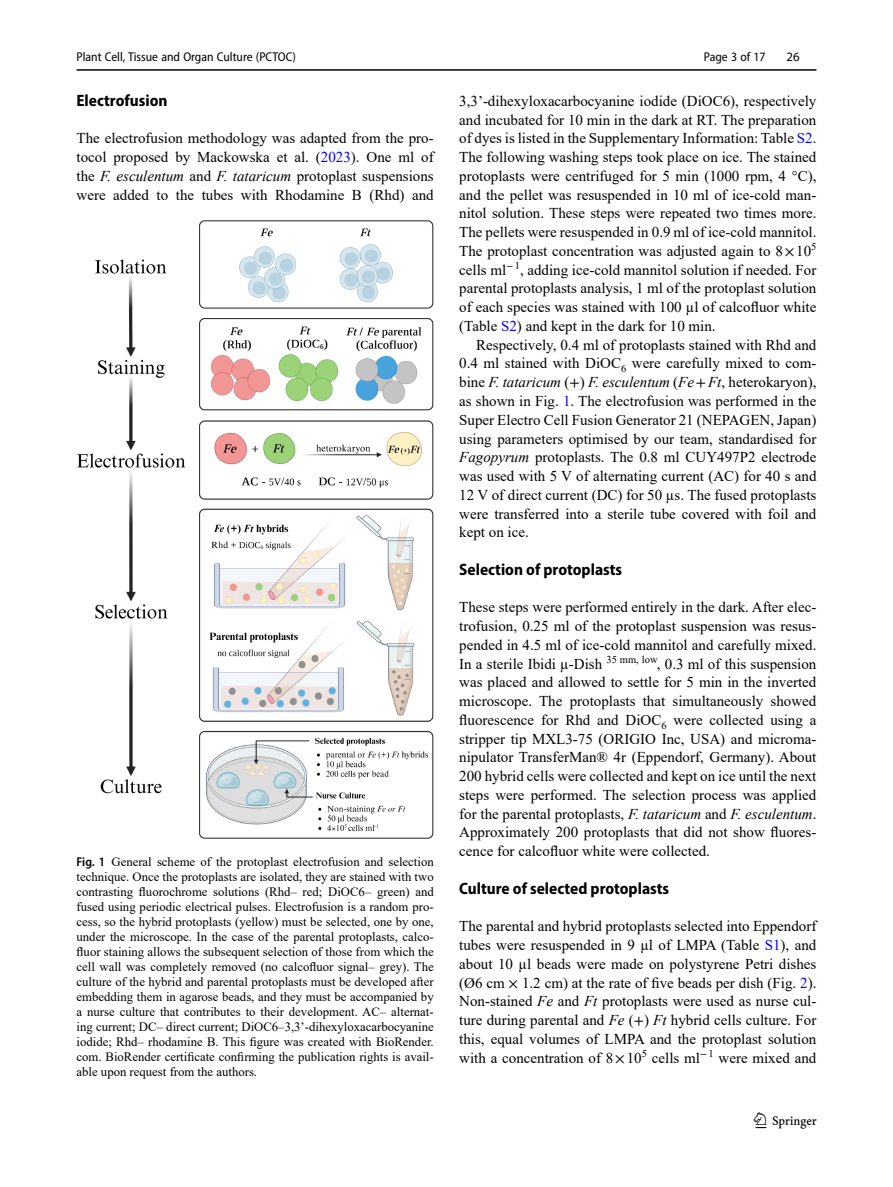
<style>
.page{position:relative;width:893px;height:1187px;background:#fff}
.page>*{position:absolute;margin:0;border:0;box-sizing:border-box;transform-origin:0 0}
.t1{font:22.5px "Springnew";color:#000}
.Head_2{font:700 semi-condensed 16.5px "Myriad Pro";color:#000}
.Body_Text{font:15px/18.8px "Times New Roman";color:#000;text-align:justify}
.Body_Text_Indent{font:15px/18.8px "Times New Roman";color:#000;text-align:justify}
.Figure_Caption{font:12.75px/15px "Times New Roman";color:#000;text-align:justify}
.t2{font:semi-condensed 12.75px "Myriad Pro";color:#000}
.t3{font:12.75px "Myriad Pro";color:#000}
.s1{color:#00f}
.s2{font-style:italic}
.s3{font-family:"Myriad Pro";font-weight:600;font-stretch:semi-condensed}
.s4{font-family:"STIX"}
</style>
<div class="page">
<hr style="left:77px;top:69px;width:739px;height:2px;background:#000">
<img style="left:77px;top:220px;width:357px;height:618px">
<p class="t2" style="left:77px;top:49px;width:221px">Plant Cell, Tissue and Organ Culture (PCTOC)</p>
<p class="Head_2" style="left:77px;top:90px;width:92px">Electrofusion</p>
<p class="Body_Text" style="left:77px;top:128px;width:359px">The electrofusion methodology was adapted from the pro&shy;tocol proposed by Mackowska et al. (<span class="s1">2023</span>). One ml of the <span class="s2">F. esculentum</span> and <span class="s2">F. tataricum</span> protoplast suspensions were added to the tubes with Rhodamine B (Rhd) and</p>
<p class="Figure_Caption" style="left:77px;top:854px;width:359px"><span class="s3">Fig. 1</span> General scheme of the protoplast electrofusion and selection technique. Once the protoplasts are isolated, they are stained with two contrasting fluorochrome solutions (Rhd– red; DiOC6– green) and fused using periodic electrical pulses. Electrofusion is a random pro&shy;cess, so the hybrid protoplasts (yellow) must be selected, one by one, under the microscope. In the case of the parental protoplasts, calco&shy;fluor staining allows the subsequent selection of those from which the cell wall was completely removed (no calcofluor signal– grey). The culture of the hybrid and parental protoplasts must be developed after embedding them in agarose beads, and they must be accompanied by a nurse culture that contributes to their development. AC– alternat&shy;ing current; DC– direct current; DiOC6–3,3’-dihexyloxacarbocyanine iodide; Rhd– rhodamine B. This figure was created with BioRender. com. BioRender certificate confirming the publication rights is avail&shy;able upon request from the authors.</p>
<p class="t2" style="left:704px;top:49px;width:63px">Page 3 of 17</p>
<p class="t3" style="left:786px;top:48px;width:15px">26</p>
<p class="Body_Text" style="left:459px;top:91px;width:359px">3,3’-dihexyloxacarbocyanine iodide (DiOC6), respectively and incubated for 10 min in the dark at RT. The preparation of dyes is listed in the Supplementary Information: Table <span class="s1">S2</span>.<br>The following washing steps took place on ice. The stained protoplasts were centrifuged for 5 min (1000 rpm, 4 °C), and the pellet was resuspended in 10 ml of ice-cold man&shy;nitol solution. These steps were repeated two times more.<br>The pellets were resuspended in 0.9 ml of ice-cold mannitol.<br>The protoplast concentration was adjusted again to 8<span class="s4">×</span>10<sup>5 </sup>cells ml<sup>−</sup><sup>1</sup>, adding ice-cold mannitol solution if needed. For parental protoplasts analysis, 1 ml of the protoplast solution of each species was stained with 100 µl of calcofluor white (Table <span class="s1">S2</span>) and kept in the dark for 10 min.</p>
<p class="Body_Text_Indent" style="left:459px;top:335px;width:359px;text-indent:17px">Respectively, 0.4 ml of protoplasts stained with Rhd and 0.4 ml stained with DiOC<sub>6</sub> were carefully mixed to com&shy;bine <span class="s2">F. tataricum</span> (<span class="s4">+</span>) <span class="s2">F. esculentum</span> (<span class="s2">Fe</span><span class="s4">+</span><span class="s2">Ft</span>, heterokaryon), as shown in Fig. <span class="s1">1</span>. The electrofusion was performed in the Super Electro Cell Fusion Generator 21 (NEPAGEN, Japan) using parameters optimised by our team, standardised for <span class="s2">Fagopyrum</span> protoplasts. The 0.8 ml CUY497P2 electrode was used with 5 V of alternating current (AC) for 40 s and 12 V of direct current (DC) for 50 µs. The fused protoplasts were transferred into a sterile tube covered with foil and kept on ice.</p>
<p class="Head_2" style="left:459px;top:558px;width:164px">Selection of protoplasts</p>
<p class="Body_Text" style="left:459px;top:597px;width:359px">These steps were performed entirely in the dark. After elec&shy;trofusion, 0.25 ml of the protoplast suspension was resus&shy;pended in 4.5 ml of ice-cold mannitol and carefully mixed.<br>In a sterile Ibidi µ-Dish <sup>35</sup> <sup>mm,</sup> <sup>low</sup>, 0.3 ml of this suspension was placed and allowed to settle for 5 min in the inverted microscope. The protoplasts that simultaneously showed fluorescence for Rhd and DiOC<sub>6</sub> were collected using a stripper tip MXL3-75 (ORIGIO Inc, USA) and microma&shy;nipulator TransferMan® 4r (Eppendorf, Germany). About 200 hybrid cells were collected and kept on ice until the next steps were performed. The selection process was applied for the parental protoplasts, <span class="s2">F. tataricum</span> and <span class="s2">F. esculentum</span>.<br>Approximately 200 protoplasts that did not show fluores&shy;cence for calcofluor white were collected.</p>
<p class="Head_2" style="left:459px;top:877px;width:211px">Culture of selected protoplasts</p>
<p class="Body_Text" style="left:459px;top:916px;width:359px">The parental and hybrid protoplasts selected into Eppendorf tubes were resuspended in 9 µl of LMPA (Table <span class="s1">S1</span>), and about 10 µl beads were made on polystyrene Petri dishes (Ø6 cm <span class="s4">×</span> 1.2 cm) at the rate of five beads per dish (Fig. <span class="s1">2</span>).<br>Non-stained <span class="s2">Fe</span> and <span class="s2">Ft</span> protoplasts were used as nurse cul&shy;ture during parental and <span class="s2">Fe</span> (<span class="s4">+</span>) <span class="s2">Ft</span> hybrid cells culture. For this, equal volumes of LMPA and the protoplast solution with a concentration of 8<span class="s4">×</span>10<sup>5</sup> cells ml<sup>−</sup><sup>1</sup> were mixed and</p>
<h1 class="t1" style="left:756px;top:1107px;width:63px">1 3</h1>
</div>
